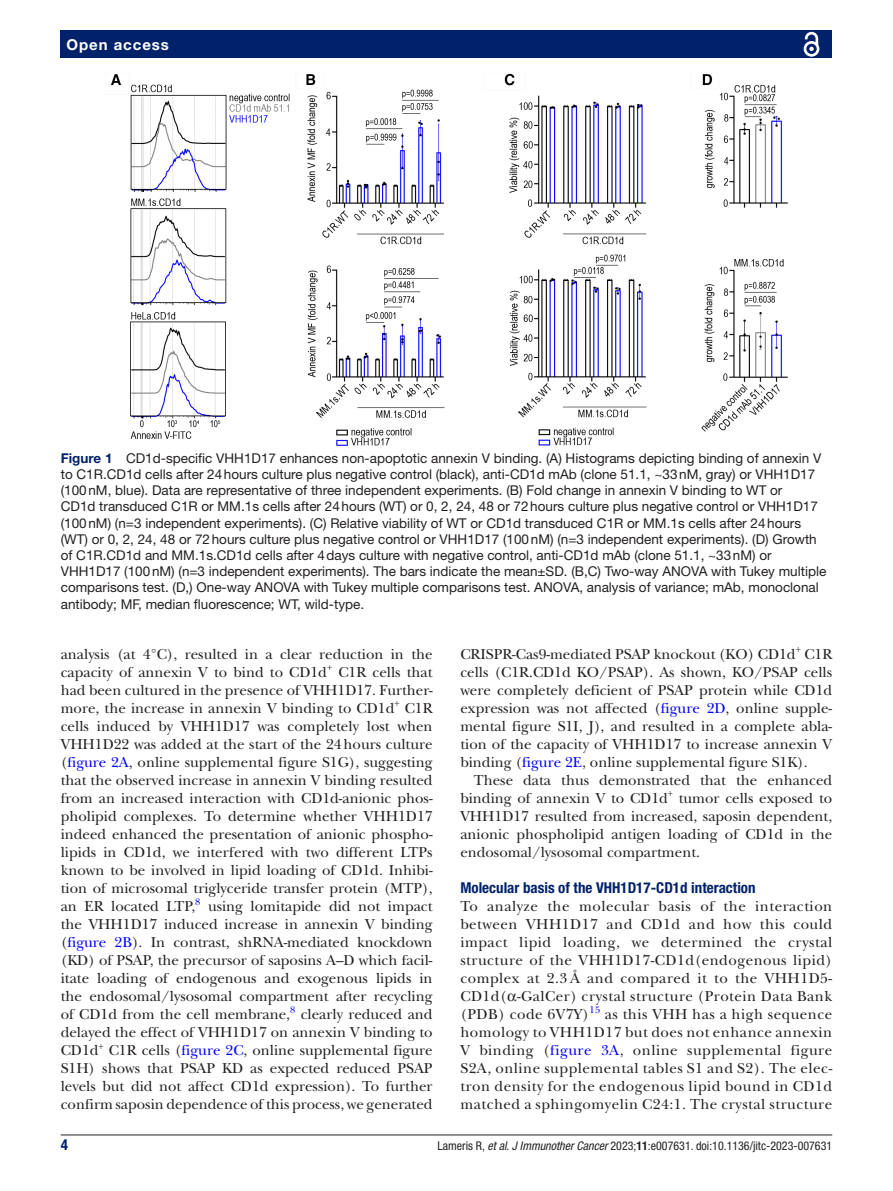
<style>
.page{position:relative;width:893px;height:1191px;background:#fff}
.page>*{position:absolute;margin:0;border:0;box-sizing:border-box;transform-origin:0 0}
.t1{font:15px/18px "New Baskerville";color:#231f20;text-align:justify}
.t2{font:700 condensed 15px "Helvetica Neue LT Std";color:#00226b}
.t3{font:700 15px "Helvetica Neue LT Std";letter-spacing:.065em;color:#fff}
.t4{font:13.5px/16.2px "Helvetica Neue LT Std";color:#231f20}
.t5{font:condensed 12px "Helvetica Neue LT Std";color:#231f20}
.t6{font:9.9px "New Baskerville";color:#231f20}
.t7{font:9.9px "New Baskerville";color:#00f}
.s1{font-weight:700;color:#00226b}
.s2{color:#00f}
.s3{font-style:italic}
.s4{font-weight:700}
</style>
<div class="page">
<hr style="left:61px;top:1134px;width:771px;height:1px;background:#231f20">
<div style="left:61px;top:31px;width:771px;height:27px;background:#00226b"></div>
<svg style="left:803px;top:31px;width:17px;height:26px"></svg>
<img style="left:110px;top:73px;width:677px;height:372px">
<p class="t3" style="left:66px;top:35px;width:104px">Open access</p>
<p class="t4" style="left:61px;top:450px;width:767px"><span class="s1">Figure 1</span> CD1d-specific VHH1D17 enhances non-apoptotic annexin V binding. (A) Histograms depicting binding of annexin V to C1R.CD1d cells after 24hours culture plus negative control (black), anti-CD1d mAb (clone 51.1, ~33nM, gray) or VHH1D17 (100nM, blue). Data are representative of three independent experiments. (B) Fold change in annexin V binding to WT or<br>CD1d transduced C1R or MM.1s cells after 24hours (WT) or 0, 2, 24, 48 or 72hours culture plus negative control or VHH1D17 (100nM) (n=3 independent experiments). (C) Relative viability of WT or CD1d transduced C1R or MM.1s cells after 24hours (WT) or 0, 2, 24, 48 or 72hours culture plus negative control or VHH1D17 (100nM) (n=3 independent experiments). (D) Growth of C1R.CD1d and MM.1s.CD1d cells after 4days culture with negative control, anti-CD1d mAb (clone 51.1, ~33nM) or VHH1D17 (100nM) (n=3 independent experiments). The bars indicate the mean±SD. (B,C) Two-way ANOVA with Tukey multiple comparisons test. (D,) One-way ANOVA with Tukey multiple comparisons test. ANOVA, analysis of variance; mAb, monoclonal antibody; MF, median fluorescence; WT, wild-type.</p>
<p class="t1" style="left:61px;top:645px;width:373px">analysis (at 4°C), resulted in a clear reduction in the capacity of annexin V to bind to CD1d</p>
<p class="t6" style="left:327px;top:661px;width:7px">+</p>
<p class="t1" style="left:61px;top:663px;width:373px;text-indent:278px">C1R cells that had been cultured in the presence of VHH1D17. Further&shy;more, the increase in annexin V binding to CD1d</p>
<p class="t6" style="left:394px;top:697px;width:7px">+</p>
<p class="t1" style="left:61px;top:699px;width:373px;text-indent:344px">C1R cells induced by VHH1D17 was completely lost when VHH1D22 was added at the start of the 24hours culture (<span class="s2">figure 2A</span>, online supplemental figure S1G), suggesting that the observed increase in annexin V binding resulted from an increased interaction with CD1d-anionic phos&shy;pholipid complexes. To determine whether VHH1D17 indeed enhanced the presentation of anionic phospho&shy;lipids in CD1d, we interfered with two different LTPs known to be involved in lipid loading of CD1d. Inhibi&shy;tion of microsomal triglyceride transfer protein (MTP), an ER located LTP,</p>
<p class="t7" style="left:195px;top:895px;width:7px">8</p>
<p class="t1" style="left:61px;top:897px;width:373px;text-indent:147px">using lomitapide did not impact the VHH1D17 induced increase in annexin V binding (<span class="s2">figure 2B</span>). In contrast, shRNA-mediated knockdown (KD) of PSAP, the precursor of saposins A–D which facil&shy;itate loading of endogenous and exogenous lipids in the endosomal/lysosomal compartment after recycling of CD1d from the cell membrane,</p>
<p class="t7" style="left:290px;top:1003px;width:7px">8</p>
<p class="t1" style="left:61px;top:1005px;width:373px;text-indent:240px">clearly reduced and delayed the effect of VHH1D17 on annexin V binding to CD1d</p>
<p class="t6" style="left:99px;top:1039px;width:7px">+</p>
<p class="t1" style="left:61px;top:1041px;width:373px;text-indent:48px">C1R cells (<span class="s2">figure 2C</span>, online supplemental figure S1H) shows that PSAP KD as expected reduced PSAP levels but did not affect CD1d expression). To further confirm saposin dependence of this process, we generated</p>
<p class="t1" style="left:460px;top:645px;width:337px">CRISPR-Cas9-mediated PSAP knockout (KO) CD1d</p>
<p class="t6" style="left:796px;top:643px;width:7px">+</p>
<p class="t1" style="left:460px;top:645px;width:373px;text-indent:344px">C1R cells (C1R.CD1d KO/PSAP). As shown, KO/PSAP cells were completely deficient of PSAP protein while CD1d expression was not affected (<span class="s2">figure 2D</span>, online supple&shy;mental figure S1I, J), and resulted in a complete abla&shy;tion of the capacity of VHH1D17 to increase annexin V binding (<span class="s2">figure 2E</span>, online supplemental figure S1K).</p>
<p class="t1" style="left:460px;top:771px;width:373px;text-indent:14px">These data thus demonstrated that the enhanced binding of annexin V to CD1d</p>
<p class="t6" style="left:668px;top:787px;width:7px">+</p>
<p class="t1" style="left:460px;top:789px;width:373px;text-indent:218px">tumor cells exposed to VHH1D17 resulted from increased, saposin dependent, anionic phospholipid antigen loading of CD1d in the endosomal/lysosomal compartment.</p>
<p class="t2" style="left:460px;top:879px;width:297px">Molecular basis of the VHH1D17-CD1d interaction</p>
<p class="t1" style="left:460px;top:897px;width:373px">To analyze the molecular basis of the interaction between VHH1D17 and CD1d and how this could impact lipid loading, we determined the crystal structure of the VHH1D17-CD1d(endogenous lipid) complex at 2.3 Å and compared it to the VHH1D5- CD1d( -GalCer) crystal structure (Protein Data Bank (PDB) code 6V7Y)</p>
<p class="t7" style="left:589px;top:1003px;width:12px">15</p>
<p class="t1" style="left:460px;top:1005px;width:373px;text-indent:144px">as this VHH has a high sequence homology to VHH1D17 but does not enhance annexin V binding (<span class="s2">figure 3A</span>, online supplemental figure S2A, online supplemental tables S1 and S2). The elec&shy;tron density for the endogenous lipid bound in CD1d matched a sphingomyelin C24:1. The crystal structure</p>
<p class="t2" style="left:61px;top:1135px;width:9px">4</p>
<p class="t5" style="left:438px;top:1138px;width:396px">Lameris R, <span class="s3">et al</span>. <span class="s3">J Immunother Cancer</span> 2023;<span class="s4">11</span>:e007631. doi:10.1136/jitc-2023-007631</p>
</div>
